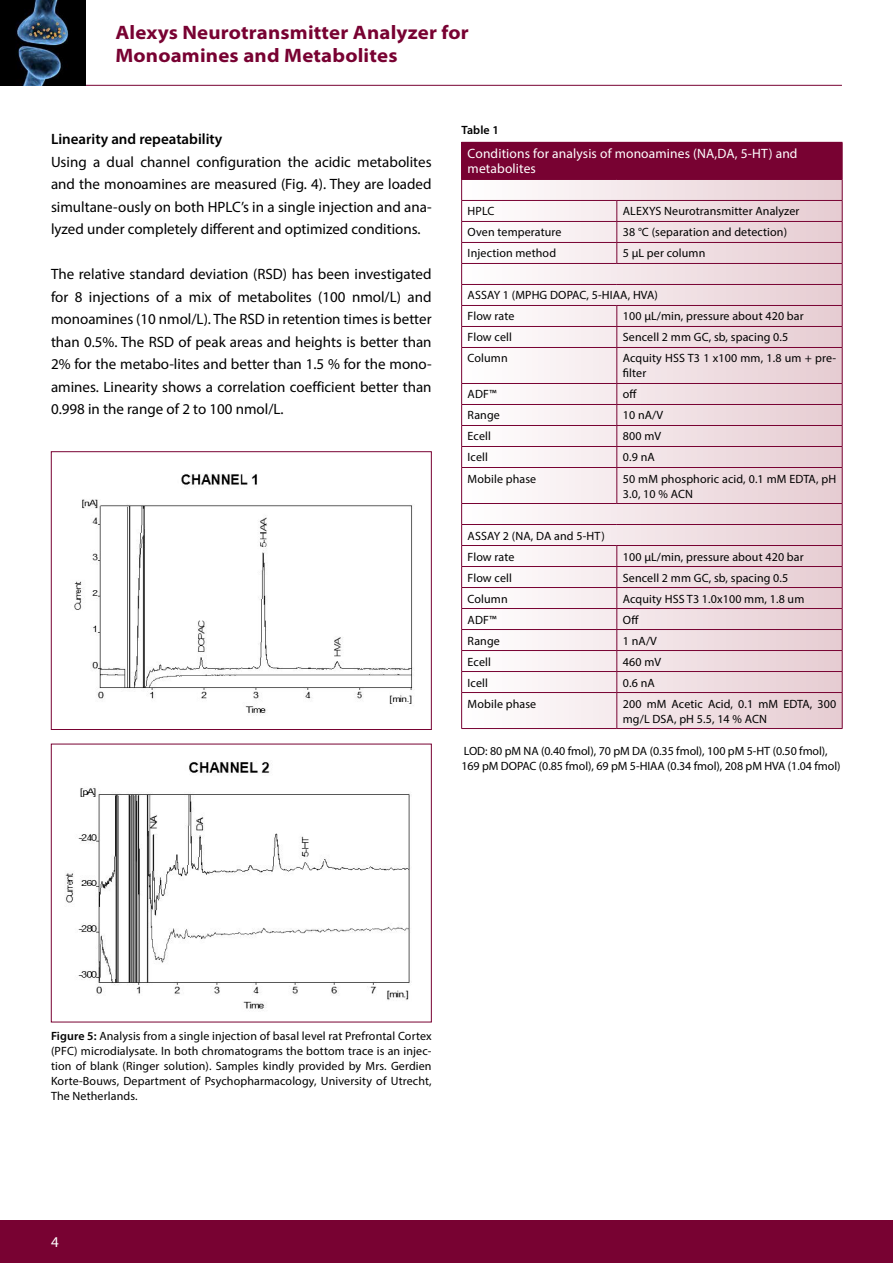
<style>
.page{position:relative;width:893px;height:1263px;background:#fff}
.page>*{position:absolute;margin:0;border:0;box-sizing:border-box;transform-origin:0 0}
.t1{font:700 semi-expanded 19.5px/22.5px "Myriad Pro";letter-spacing:.01em;color:#780232}
.t2{font:15px/22.5px "Myriad Pro";color:#000;text-align:justify}
.t3{font:600 15px "Myriad Pro";color:#000}
.t4{font:15px "Myriad Pro";color:#fff}
.t5{font:13.5px/15px "Myriad Pro";letter-spacing:.01em;color:#fff}
.t6{font:12px/15px "Myriad Pro";letter-spacing:.01em;color:#000}
.t7{font:600 12px "Myriad Pro";letter-spacing:.01em;color:#000}
.s1{font-weight:600}
</style>
<div class="page">
<hr style="left:0;top:85px;width:842px;height:1px;background:#780232">
<div style="left:0;top:1220px;width:893px;height:43px;background:#780232"></div>
<img style="left:0;top:0;width:86px;height:85px">
<div style="left:462px;top:142px;width:380px;height:37px;background:#780232"></div>
<svg style="left:462px;top:180px;width:380px;height:548px"></svg>
<hr style="left:461px;top:200px;width:156px;height:1px;background:#780232">
<hr style="left:617px;top:200px;width:225px;height:1px;background:#780232">
<hr style="left:461px;top:221px;width:156px;height:1px;background:#780232">
<hr style="left:617px;top:221px;width:225px;height:1px;background:#780232">
<hr style="left:461px;top:242px;width:156px;height:1px;background:#780232">
<hr style="left:617px;top:242px;width:225px;height:1px;background:#780232">
<svg style="left:617px;top:201px;width:1px;height:62px"></svg>
<hr style="left:461px;top:263px;width:156px;height:1px;background:#780232">
<hr style="left:617px;top:263px;width:225px;height:1px;background:#780232">
<hr style="left:461px;top:284px;width:156px;height:1px;background:#780232">
<hr style="left:617px;top:284px;width:225px;height:1px;background:#780232">
<svg style="left:461px;top:180px;width:1px;height:167px"></svg>
<hr style="left:461px;top:348px;width:1px;height:35px;background:#780232">
<svg style="left:461px;top:384px;width:1px;height:83px"></svg>
<hr style="left:461px;top:468px;width:1px;height:35px;background:#780232">
<svg style="left:461px;top:504px;width:1px;height:188px"></svg>
<hr style="left:461px;top:693px;width:1px;height:35px;background:#780232">
<svg style="left:617px;top:306px;width:1px;height:41px"></svg>
<svg style="left:842px;top:180px;width:1px;height:167px"></svg>
<hr style="left:617px;top:348px;width:1px;height:35px;background:#780232">
<hr style="left:842px;top:348px;width:1px;height:35px;background:#780232">
<svg style="left:617px;top:384px;width:1px;height:83px"></svg>
<svg style="left:842px;top:384px;width:1px;height:83px"></svg>
<hr style="left:617px;top:468px;width:1px;height:35px;background:#780232">
<hr style="left:842px;top:468px;width:1px;height:35px;background:#780232">
<svg style="left:617px;top:546px;width:1px;height:146px"></svg>
<svg style="left:842px;top:504px;width:1px;height:188px"></svg>
<hr style="left:617px;top:693px;width:1px;height:35px;background:#780232">
<hr style="left:842px;top:693px;width:1px;height:35px;background:#780232">
<hr style="left:461px;top:305px;width:156px;height:1px;background:#780232">
<hr style="left:461px;top:326px;width:156px;height:1px;background:#780232">
<hr style="left:461px;top:347px;width:156px;height:1px;background:#780232">
<hr style="left:461px;top:383px;width:156px;height:1px;background:#780232">
<hr style="left:461px;top:404px;width:156px;height:1px;background:#780232">
<hr style="left:461px;top:425px;width:156px;height:1px;background:#780232">
<hr style="left:461px;top:446px;width:156px;height:1px;background:#780232">
<hr style="left:461px;top:467px;width:156px;height:1px;background:#780232">
<hr style="left:461px;top:503px;width:156px;height:1px;background:#780232">
<hr style="left:461px;top:524px;width:156px;height:1px;background:#780232">
<hr style="left:617px;top:524px;width:225px;height:1px;background:#780232">
<hr style="left:461px;top:545px;width:156px;height:1px;background:#780232">
<hr style="left:461px;top:566px;width:156px;height:1px;background:#780232">
<hr style="left:461px;top:587px;width:156px;height:1px;background:#780232">
<hr style="left:461px;top:608px;width:156px;height:1px;background:#780232">
<hr style="left:461px;top:629px;width:156px;height:1px;background:#780232">
<hr style="left:461px;top:650px;width:156px;height:1px;background:#780232">
<hr style="left:461px;top:671px;width:156px;height:1px;background:#780232">
<hr style="left:461px;top:692px;width:156px;height:1px;background:#780232">
<hr style="left:461px;top:728px;width:156px;height:1px;background:#780232">
<hr style="left:617px;top:305px;width:225px;height:1px;background:#780232">
<hr style="left:617px;top:326px;width:225px;height:1px;background:#780232">
<hr style="left:617px;top:347px;width:225px;height:1px;background:#780232">
<hr style="left:617px;top:383px;width:225px;height:1px;background:#780232">
<hr style="left:617px;top:404px;width:225px;height:1px;background:#780232">
<hr style="left:617px;top:425px;width:225px;height:1px;background:#780232">
<hr style="left:617px;top:446px;width:225px;height:1px;background:#780232">
<hr style="left:617px;top:467px;width:225px;height:1px;background:#780232">
<hr style="left:617px;top:503px;width:225px;height:1px;background:#780232">
<hr style="left:617px;top:545px;width:225px;height:1px;background:#780232">
<hr style="left:617px;top:566px;width:225px;height:1px;background:#780232">
<hr style="left:617px;top:587px;width:225px;height:1px;background:#780232">
<hr style="left:617px;top:608px;width:225px;height:1px;background:#780232">
<hr style="left:617px;top:629px;width:225px;height:1px;background:#780232">
<hr style="left:617px;top:650px;width:225px;height:1px;background:#780232">
<hr style="left:617px;top:671px;width:225px;height:1px;background:#780232">
<hr style="left:617px;top:692px;width:225px;height:1px;background:#780232">
<hr style="left:617px;top:728px;width:225px;height:1px;background:#780232">
<hr style="left:461px;top:142px;width:156px;height:1px;background:#780232">
<hr style="left:461px;top:143px;width:1px;height:36px;background:#780232">
<hr style="left:461px;top:179px;width:156px;height:1px;background:#780232">
<hr style="left:617px;top:179px;width:225px;height:1px;background:#780232">
<hr style="left:842px;top:143px;width:1px;height:36px;background:#780232">
<img style="left:74px;top:473px;width:339px;height:240px">
<div style="left:51px;top:451px;width:381px;height:279px;border:1px solid #780232"></div>
<img style="left:65px;top:761px;width:345px;height:248px">
<div style="left:51px;top:744px;width:381px;height:278px;border:1px solid #780232"></div>
<h1 class="t1" style="left:115px;top:21px;width:355px">Alexys Neurotransmitter Analyzer for<br>Monoamines and Metabolites</h1>
<p class="t3" style="left:51px;top:129px;width:173px">Linearity and repeatability</p>
<p class="t2" style="left:51px;top:150px;width:382px">Using a dual channel configuration the acidic metabolites and the monoamines are measured (Fig. 4). They are loaded simultane-ously on both HPLC’s in a single injection and ana&shy;lyzed under completely different and optimized conditions.</p>
<p class="t2" style="left:51px;top:262px;width:382px">The relative standard deviation (RSD) has been investigated for 8 injections of a mix of metabolites (100 nmol/L) and monoamines (10 nmol/L). The RSD in retention times is better than 0.5%. The RSD of peak areas and heights is better than 2% for the metabo-lites and better than 1.5 % for the mono&shy;amines. Linearity shows a correlation coefficient better than 0.998 in the range of 2 to 100 nmol/L.</p>
<p class="t7" style="left:461px;top:123px;width:39px">Table 1</p>
<p class="t5" style="left:468px;top:146px;width:331px">Conditions for analysis of monoamines (NA,DA, 5-HT) and metabolites</p>
<p class="t6" style="left:468px;top:204px;width:28px">HPLC</p>
<p class="t6" style="left:623px;top:204px;width:178px">ALEXYS Neurotransmitter Analyzer</p>
<p class="t6" style="left:468px;top:225px;width:95px">Oven temperature</p>
<p class="t6" style="left:623px;top:225px;width:166px">38 °C (separation and detection)</p>
<p class="t6" style="left:468px;top:246px;width:90px">Injection method</p>
<p class="t6" style="left:623px;top:246px;width:84px">5 µL per column</p>
<p class="t6" style="left:468px;top:285px;width:192px;line-height:21px">ASSAY 1 (MPHG DOPAC, 5-HIAA, HVA)<br>Flow rate</p>
<p class="t6" style="left:623px;top:309px;width:182px">100 µL/min, pressure about 420 bar</p>
<p class="t6" style="left:468px;top:330px;width:46px">Flow cell</p>
<p class="t6" style="left:623px;top:330px;width:167px">Sencell 2 mm GC, sb, spacing 0.5</p>
<p class="t6" style="left:468px;top:351px;width:42px">Column</p>
<p class="t6" style="left:623px;top:351px;width:215px">Acquity HSS T3 1 x100 mm, 1.8 um + pre&shy;filter</p>
<p class="t6" style="left:468px;top:387px;width:30px">ADF™</p>
<p class="t6" style="left:623px;top:387px;width:16px">off</p>
<p class="t6" style="left:468px;top:408px;width:34px">Range</p>
<p class="t6" style="left:623px;top:408px;width:42px">10 nA/V</p>
<p class="t6" style="left:468px;top:429px;width:25px">Ecell</p>
<p class="t6" style="left:623px;top:429px;width:40px">800 mV</p>
<p class="t6" style="left:468px;top:450px;width:22px">Icell</p>
<p class="t6" style="left:623px;top:450px;width:33px">0.9 nA</p>
<p class="t6" style="left:468px;top:471px;width:70px">Mobile phase</p>
<p class="t6" style="left:623px;top:471px;width:215px">50 mM phosphoric acid, 0.1 mM EDTA, pH<br>3.0, 10 % ACN</p>
<p class="t6" style="left:468px;top:525px;width:139px;line-height:21px">ASSAY 2 (NA, DA and 5-HT)<br>Flow rate</p>
<p class="t6" style="left:623px;top:549px;width:182px">100 µL/min, pressure about 420 bar</p>
<p class="t6" style="left:468px;top:570px;width:46px">Flow cell</p>
<p class="t6" style="left:623px;top:570px;width:167px">Sencell 2 mm GC, sb, spacing 0.5</p>
<p class="t6" style="left:468px;top:591px;width:42px">Column</p>
<p class="t6" style="left:623px;top:591px;width:183px">Acquity HSS T3 1.0x100 mm, 1.8 um</p>
<p class="t6" style="left:468px;top:612px;width:30px">ADF™</p>
<p class="t6" style="left:623px;top:612px;width:18px">Off</p>
<p class="t6" style="left:468px;top:633px;width:34px">Range</p>
<p class="t6" style="left:623px;top:633px;width:36px">1 nA/V</p>
<p class="t6" style="left:468px;top:654px;width:25px">Ecell</p>
<p class="t6" style="left:623px;top:654px;width:40px">460 mV</p>
<p class="t6" style="left:468px;top:675px;width:22px">Icell</p>
<p class="t6" style="left:623px;top:675px;width:33px">0.6 nA</p>
<p class="t6" style="left:468px;top:696px;width:70px">Mobile phase</p>
<p class="t6" style="left:623px;top:696px;width:215px">200 mM Acetic Acid, 0.1 mM EDTA, 300 mg/L DSA, pH 5.5, 14 % ACN</p>
<p class="t6" style="left:461px;top:744px;width:381px">LOD: 80 pM NA (0.40 fmol), 70 pM DA (0.35 fmol), 100 pM 5-HT (0.50 fmol),<br>169 pM DOPAC (0.85 fmol), 69 pM 5-HIAA (0.34 fmol), 208 pM HVA (1.04 fmol)</p>
<p class="t6" style="left:51px;top:1028px;width:382px;text-align:justify"><span class="s1">Figure 5:</span> Analysis from a single injection of basal level rat Prefrontal Cortex (PFC) microdialysate. In both chromatograms the bottom trace is an injec&shy;tion of blank (Ringer solution). Samples kindly provided by Mrs. Gerdien Korte-Bouws, Department of Psychopharmacology, University of Utrecht, The Netherlands.</p>
<p class="t4" style="left:51px;top:1232px;width:9px">4</p>
</div>
